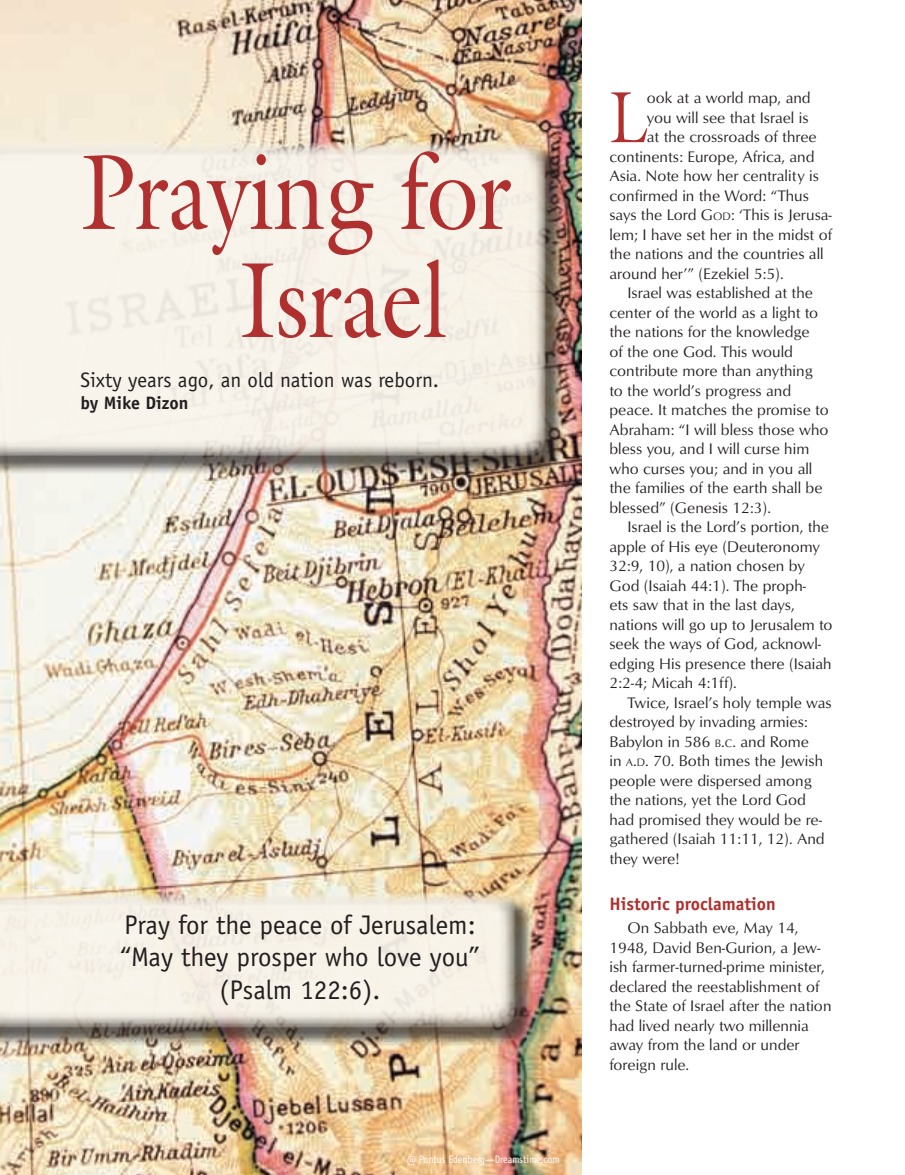
<style>
.page{position:relative;width:905px;height:1175px;background:#fff}
.page>*{position:absolute;margin:0;border:0;box-sizing:border-box;transform-origin:0 0}
.t1{font:108px/108px "Galliard";letter-spacing:-.005em;color:#af302e;scale:.85 1}
.t2{font:73.05px "Galliard";color:#af302e;scale:.8 1}
.t3{font:27px/32.4px "Officina Sans";color:#231f20;text-align:center}
.t4{font:21px "Officina Sans";color:#231f20}
.t5{font:700 18px "Officina Sans";color:#af302e}
.t6{font:700 18px "Officina Sans";color:#231f20}
.t7{font:15.75px/19.5px "Optimum Roman DTC";color:#231f20}
.t8{font:10.95px "Officina Sans";color:#fff;scale:.9 1}
.s1{font-size:10.95px}
</style>
<div class="page">
<img style="left:0;top:0;width:582px;height:1174px">
<div style="left:0;top:144px;width:565px;height:331px;background:#231f20;opacity:.75"></div>
<svg style="left:0;top:142px;width:545px;height:314px;background:#f3eee4"></svg>
<div style="left:0;top:894px;width:535px;height:153px;background:#231f20;opacity:.75"></div>
<svg style="left:0;top:892px;width:515px;height:135px;background:#eee9de"></svg>
<h1 class="t1" style="left:239px;top:137px;width:321px;text-indent:-159px">Praying for<br>Israel</h1>
<h3 class="t4" style="left:80px;top:368px;width:360px">Sixty years ago, an old nation was reborn.</h3>
<p class="t6" style="left:80px;top:391px;width:110px">by Mike Dizon</p>
<h3 class="t3" style="left:120px;top:908px;width:361px">Pray for the peace of Jerusalem: “May they prosper who love you” (Psalm 122:6).</h3>
<p class="t8" style="left:407px;top:1152px;width:171px">@ Pontus Edenberg—Dreamstime.com</p>
<h2 class="t2" style="left:609px;top:72px;width:48px">L</h2>
<p class="t7" style="left:647px;top:88px;width:165px">ook at a world map, and</p>
<p class="t7" style="left:647px;top:107px;width:163px">you will see that Israel is</p>
<p class="t7" style="left:647px;top:127px;width:171px">at the crossroads of three</p>
<p class="t7" style="left:609px;top:146px;width:206px">continents: Europe, Africa, and</p>
<p class="t7" style="left:609px;top:166px;width:211px">Asia. Note how her centrality is</p>
<p class="t7" style="left:609px;top:185px;width:201px">confirmed in the Word: “Thus</p>
<p class="t7" style="left:609px;top:205px;width:224px">says the Lord G<span class="s1">od</span>: ‘This is Jerusa-</p>
<p class="t7" style="left:609px;top:224px;width:224px">lem; I have set her in the midst of</p>
<p class="t7" style="left:609px;top:244px;width:216px">the nations and the countries all</p>
<p class="t7" style="left:609px;top:263px;width:176px">around her’” (Ezekiel 5:5).</p>
<p class="t7" style="left:627px;top:283px;width:187px">Israel was established at the</p>
<p class="t7" style="left:609px;top:302px;width:210px">center of the world as a light to</p>
<p class="t7" style="left:609px;top:322px;width:201px">the nations for the knowledge</p>
<p class="t7" style="left:609px;top:341px;width:185px">of the one God. This would</p>
<p class="t7" style="left:609px;top:361px;width:205px">contribute more than anything</p>
<p class="t7" style="left:609px;top:380px;width:183px">to the world’s progress and</p>
<p class="t7" style="left:609px;top:400px;width:221px">peace. It matches the promise to</p>
<p class="t7" style="left:609px;top:419px;width:220px">Abraham: “I will bless those who</p>
<p class="t7" style="left:609px;top:439px;width:201px">bless you, and I will curse him</p>
<p class="t7" style="left:609px;top:458px;width:204px">who curses you; and in you all</p>
<p class="t7" style="left:609px;top:478px;width:214px">the families of the earth shall be</p>
<p class="t7" style="left:609px;top:497px;width:163px">blessed” (Genesis 12:3).</p>
<p class="t7" style="left:627px;top:517px;width:203px">Israel is the Lord’s portion, the</p>
<p class="t7" style="left:609px;top:536px;width:212px">apple of His eye (Deuteronomy</p>
<p class="t7" style="left:609px;top:556px;width:197px">32:9, 10), a nation chosen by</p>
<p class="t7" style="left:609px;top:575px;width:198px">God (Isaiah 44:1). The proph-</p>
<p class="t7" style="left:609px;top:595px;width:187px">ets saw that in the last days,</p>
<p class="t7" style="left:609px;top:614px;width:225px">nations will go up to Jerusalem to</p>
<p class="t7" style="left:609px;top:634px;width:213px">seek the ways of God, acknowl-</p>
<p class="t7" style="left:609px;top:653px;width:224px">edging His presence there (Isaiah</p>
<p class="t7" style="left:609px;top:673px;width:129px">2:2-4; Micah 4:1ff).</p>
<p class="t7" style="left:627px;top:692px;width:206px">Twice, Israel’s holy temple was</p>
<p class="t7" style="left:609px;top:712px;width:200px">destroyed by invading armies:</p>
<p class="t7" style="left:609px;top:731px;width:201px">Babylon in 586 <span class="s1">b</span>.<span class="s1">c</span>. and Rome</p>
<p class="t7" style="left:609px;top:751px;width:215px">in <span class="s1">a</span>.<span class="s1">d</span>. 70. Both times the Jewish</p>
<p class="t7" style="left:609px;top:770px;width:204px">people were dispersed among</p>
<p class="t7" style="left:609px;top:790px;width:198px">the nations, yet the Lord God</p>
<p class="t7" style="left:609px;top:809px;width:214px">had promised they would be re-</p>
<p class="t7" style="left:609px;top:829px;width:217px">gathered (Isaiah 11:11, 12). And</p>
<p class="t7" style="left:609px;top:848px;width:72px">they were!</p>
<p class="t5" style="left:609px;top:893px;width:168px">Historic proclamation</p>
<p class="t7" style="left:609px;top:917px;width:223px;text-indent:18px">On Sabbath eve, May 14,<br>1948, David Ben-Gurion, a Jew&shy;ish farmer-turned-prime minister, declared the reestablishment of the State of Israel after the nation had lived nearly two millennia away from the land or under foreign rule.</p>
</div>
